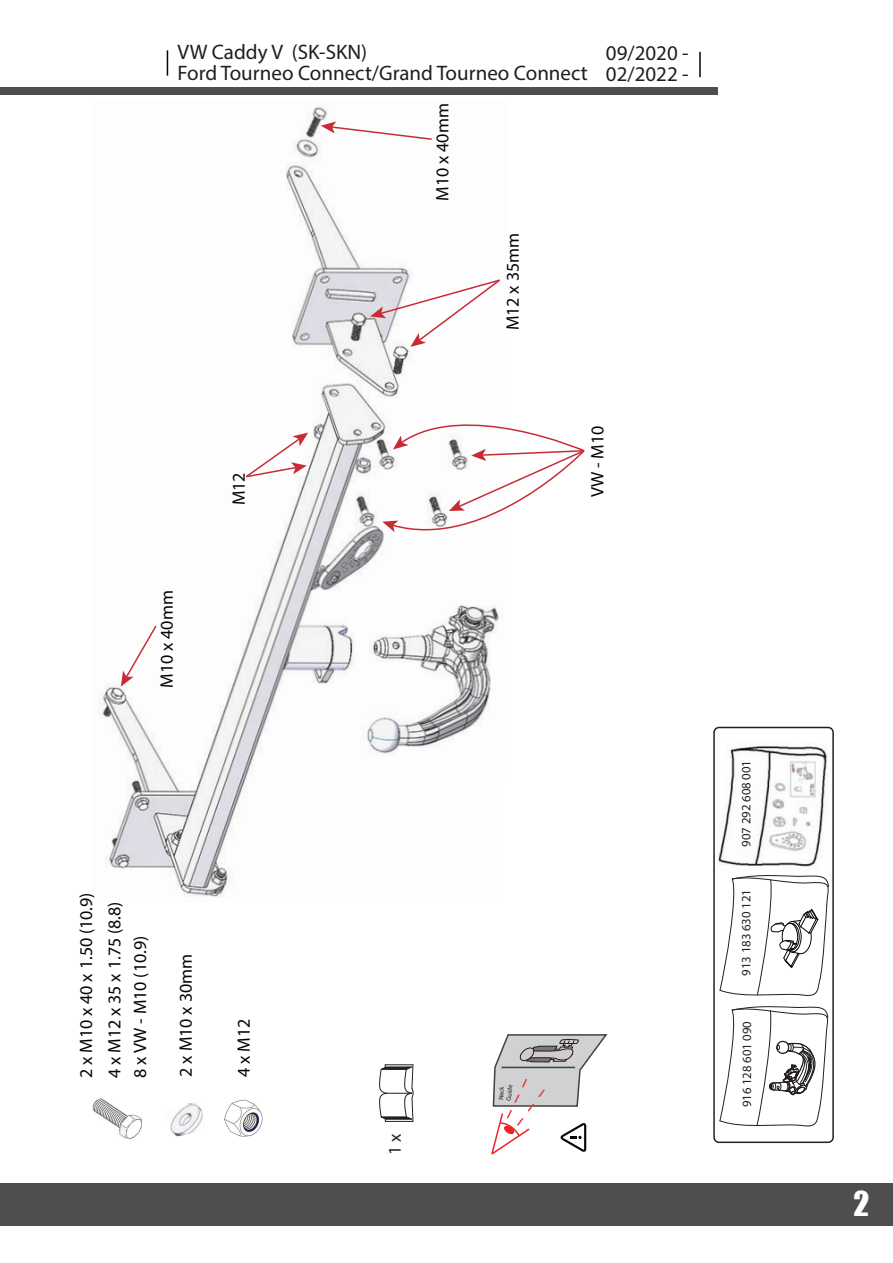
<style>
.page{position:relative;width:893px;height:1263px;background:#fff}
.page>*{position:absolute;margin:0;border:0;box-sizing:border-box;transform-origin:0 0}
.t1{font:31.5px "Impact";color:#fff}
.t2{font:21px/20.5px "Myriad Pro";color:#211e1e;text-align:right}
.t3{font:18px "Myriad Pro";color:#050504}
.t4{font:18px "Myriad Pro";color:#231f20}
.t5{font:12.75px "Myriad Pro";color:#231f20}
.t6{font:6.6px/7.9px "Myriad Pro";color:#201d1e}
</style>
<div class="page">
<img style="left:99px;top:107px;width:400px;height:790px">
<div style="left:0;top:1183px;width:893px;height:43px;background:#4f4d4d"></div>
<div style="left:0;top:87px;width:717px;height:7px;background:#4f4d4d"></div>
<svg style="left:491px;top:1034px;width:117px;height:121px"></svg>
<svg style="left:379px;top:1064px;width:35px;height:58px"></svg>
<img style="left:93px;top:1098px;width:49px;height:41px">
<img style="left:170px;top:1102px;width:33px;height:35px">
<img style="left:224px;top:1099px;width:38px;height:37px">
<svg style="left:370px;top:278px;width:130px;height:69px"></svg>
<svg style="left:321px;top:121px;width:112px;height:20px"></svg>
<svg style="left:121px;top:624px;width:37px;height:63px"></svg>
<svg style="left:382px;top:399px;width:203px;height:153px"></svg>
<img style="left:718px;top:744px;width:110px;height:123px">
<div style="left:713px;top:727px;width:121px;height:416px;border:2px solid #231f20;border-radius:5px"></div>
<svg style="left:719px;top:873px;width:115px;height:256px"></svg>
<svg style="left:244px;top:433px;width:64px;height:46px"></svg>
<svg style="left:167px;top:50px;width:1px;height:26px"></svg>
<hr style="left:699px;top:52px;width:2px;height:25px;background:#050504">
<p class="t2" style="left:178px;top:42px;width:191px">VW Caddy V (SK-SKN)</p>
<p class="t2" style="left:178px;top:42px;width:513px">09/2020 -<br>Ford Tourneo Connect/Grand Tourneo Connect 02/2022 -</p>
<p class="t3" style="left:156px;top:688px;width:99px;rotate:-90deg">M10 x 40mm</p>
<p class="t3" style="left:228px;top:505px;width:34px;rotate:-90deg">M12</p>
<p class="t3" style="left:431px;top:201px;width:99px;rotate:-90deg">M10 x 40mm</p>
<p class="t3" style="left:502px;top:330px;width:99px;rotate:-90deg">M12 x 35mm</p>
<p class="t3" style="left:586px;top:497px;width:73px;rotate:-90deg">VW - M10</p>
<p class="t3" style="left:75px;top:1078px;width:187px;rotate:-90deg">2 x M10 x 40 x 1.50 (10.9)</p>
<p class="t3" style="left:103px;top:1078px;width:178px;rotate:-90deg">4 x M12 x 35 x 1.75 (8.8)</p>
<p class="t3" style="left:129px;top:1078px;width:144px;rotate:-90deg">8 x VW - M10 (10.9)</p>
<p class="t3" style="left:175px;top:1076px;width:124px;rotate:-90deg">2 x M10 x 30mm</p>
<p class="t3" style="left:233px;top:1077px;width:60px;rotate:-90deg">4 x M12</p>
<p class="t4" style="left:384px;top:1155px;width:23px;rotate:-90deg">1 x</p>
<p class="t6" style="left:497px;top:1100px;width:18px;rotate:-85deg">Neck<br>Guide</p>
<p class="t5" style="left:738px;top:847px;width:88px;rotate:-90deg">907 292 608 001</p>
<p class="t5" style="left:738px;top:976px;width:88px;rotate:-90deg">913 183 630 121</p>
<p class="t5" style="left:739px;top:1107px;width:88px;rotate:-90deg">916 128 601 090</p>
<h1 class="t1" style="left:853px;top:1179px;width:17px">2</h1>
</div>
